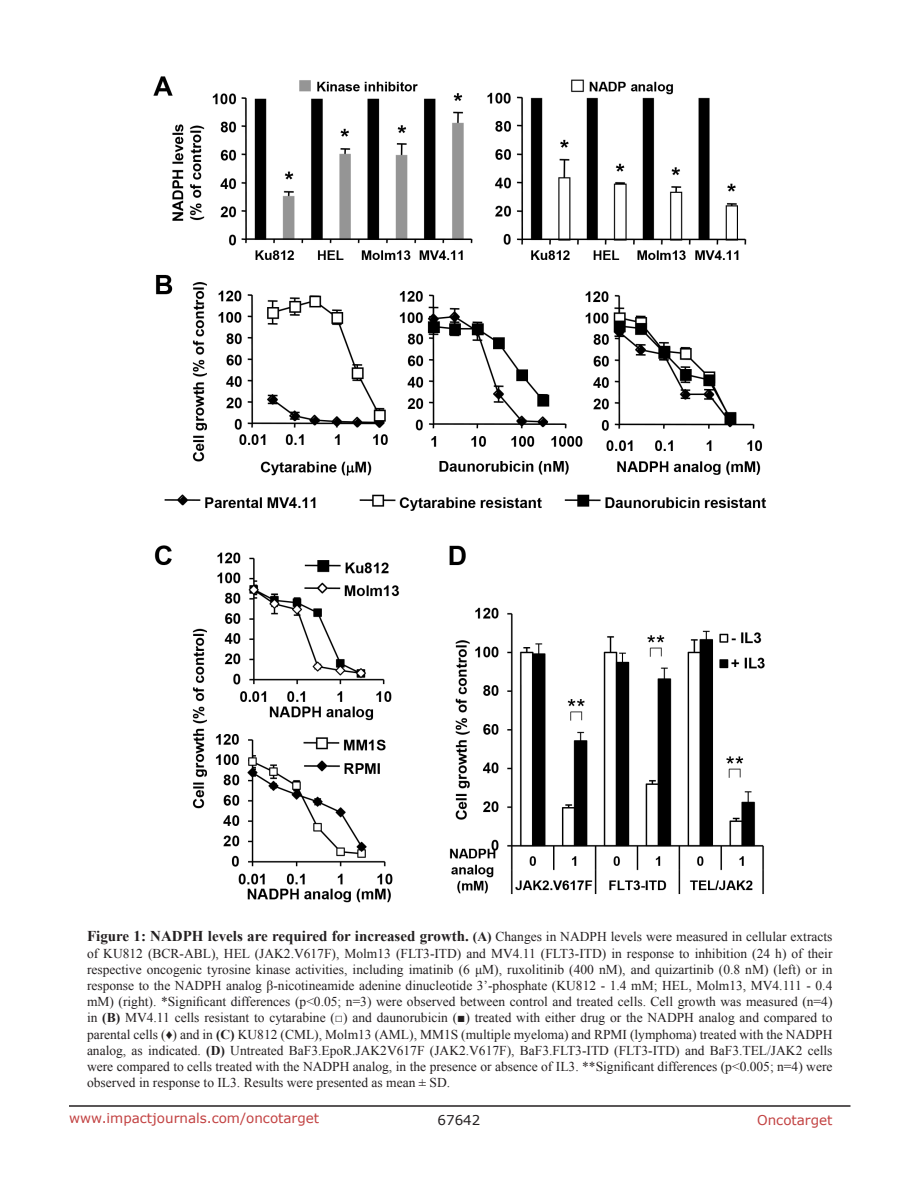
<style>
.page{position:relative;width:918px;height:1188px;background:#fff}
.page>*{position:absolute;margin:0;border:0;box-sizing:border-box;transform-origin:0 0}
.figuretext{font:13.5px/16.2px "Times New Roman";color:#231f20;text-align:justify}
.t1{font:13.5px "Verdana";color:#c24141}
.t2{font:13.5px "Verdana";color:#231f20}
.s1{font-weight:700;font-size:15px}
.s2{font-weight:700}
</style>
<div class="page">
<hr style="left:69px;top:1105px;width:781px;height:2px;background:#231f20">
<img style="left:153px;top:76px;width:614px;height:827px">
<p class="figuretext" style="left:87px;top:928px;width:747px"><span class="s1">Figure 1: NADPH levels are required for increased growth.</span> <span class="s2">(A)</span> Changes in NADPH levels were measured in cellular extracts of KU812 (BCR-ABL), HEL (JAK2.V617F), Molm13 (FLT3-ITD) and MV4.11 (FLT3-ITD) in response to inhibition (24 h) of their respective oncogenic tyrosine kinase activities, including imatinib (6 μM), ruxolitinib (400 nM), and quizartinib (0.8 nM) (left) or in response to the NADPH analog β-nicotineamide adenine dinucleotide 3’-phosphate (KU812 - 1.4 mM; HEL, Molm13, MV4.111 - 0.4 mM) (right). *Significant differences (p&lt;0.05; n=3) were observed between control and treated cells. Cell growth was measured (n=4) in <span class="s2">(B)</span> MV4.11 cells resistant to cytarabine (□) and daunorubicin (■) treated with either drug or the NADPH analog and compared to parental cells (♦) and in <span class="s2">(C)</span> KU812 (CML), Molm13 (AML), MM1S (multiple myeloma) and RPMI (lymphoma) treated with the NADPH analog, as indicated. <span class="s2">(D)</span> Untreated BaF3.EpoR.JAK2V617F (JAK2.V617F), BaF3.FLT3-ITD (FLT3-ITD) and BaF3.TEL/JAK2 cells were compared to cells treated with the NADPH analog, in the presence or absence of IL3. **Significant differences (p&lt;0.005; n=4) were observed in response to IL3. Results were presented as mean ± SD.</p>
<p class="t1" style="left:69px;top:1109px;width:252px">www.impactjournals.com/oncotarget</p>
<p class="t2" style="left:438px;top:1111px;width:44px">67642</p>
<p class="t1" style="left:757px;top:1111px;width:77px">Oncotarget</p>
</div>
